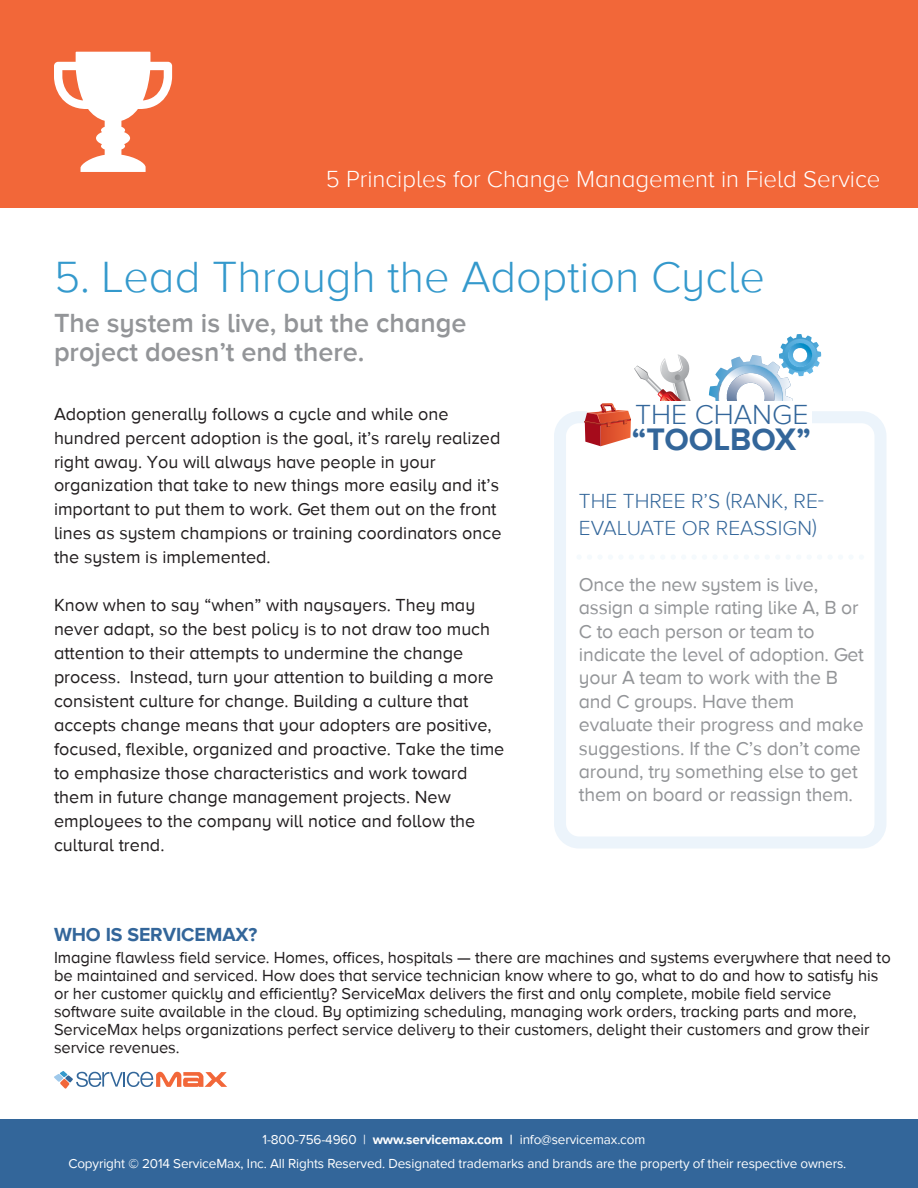
<style>
.page{position:relative;width:918px;height:1188px;background:#fff}
.page>*{position:absolute;margin:0;border:0;box-sizing:border-box;transform-origin:0 0}
.t1{font:300 45px "Proxima Nova A";color:#3499cc}
.t2{font:700 32.1px "Proxima Nova";color:#33669a}
.t3{font:300 28.5px "Proxima Nova";color:#33669a}
.t4{font:600 27px/28.5px "Proxima Nova A";color:#939598}
.t5{font:300 24px "Proxima Nova A";color:#fff}
.t6{font:300 21px/27px "Proxima Nova";color:#33669a}
.t7{font:19.5px/23.4px "Proxima Nova A";letter-spacing:-.01em;color:#939598}
.t8{font:700 19.5px "Proxima Nova A";letter-spacing:-.005em;color:#33669a}
.t9{font:18px/24px "Proxima Nova A";color:#231f20}
.t10{font:16.5px/18px "Proxima Nova A";letter-spacing:-.005em;color:#231f20}
.t11{font:13.5px "Proxima Nova";letter-spacing:-.01em;color:#fff}
.s1{font-weight:700}
</style>
<div class="page">
<svg style="left:709px;top:334px;width:112px;height:67px"></svg>
<div style="left:0;top:0;width:918px;height:208px;background:#f26739"></div>
<svg style="left:54px;top:1071px;width:173px;height:18px"></svg>
<div style="left:0;top:1120px;width:918px;height:68px;background:#33669a"></div>
<div style="left:554px;top:411px;width:332px;height:438px;border:12px solid #ecf4fb;border-radius:19px"></div>
<div style="left:588px;top:402px;width:224px;height:78px;background:#fff"></div>
<svg style="left:585px;top:354px;width:106px;height:92px"></svg>
<svg style="left:54px;top:52px;width:118px;height:120px"></svg>
<h3 class="t5" style="left:326px;top:166px;width:556px">5 Principles for Change Management in Field Service</h3>
<h1 class="t1" style="left:54px;top:252px;width:712px">5. Lead Through the Adoption Cycle</h1>
<h3 class="t4" style="left:54px;top:309px;width:414px">The system is live, but the change project doesn’t end there.</h3>
<p class="t9" style="left:54px;top:401px;width:449px">Adoption generally follows a cycle and while one hundred percent adoption is the goal, it’s rarely realized right away. You will always have people in your organization that take to new things more easily and it’s important to put them to work. Get them out on the front lines as system champions or training coordinators once the system is implemented.</p>
<p class="t9" style="left:54px;top:593px;width:452px">Know when to say “when” with naysayers. They may never adapt, so the best policy is to not draw too much attention to their attempts to undermine the change process. Instead, turn your attention to building a more consistent culture for change. Building a culture that accepts change means that your adopters are positive, focused, flexible, organized and proactive. Take the time to emphasize those characteristics and work toward them in future change management projects. New employees to the company will notice and follow the cultural trend.</p>
<h3 class="t3" style="left:635px;top:398px;width:175px">THE CHANGE</h3>
<h2 class="t2" style="left:632px;top:421px;width:181px">“TOOLBOX”</h2>
<p class="t6" style="left:579px;top:488px;width:247px">THE THREE R’S (RANK, RE-<br>EVALUATE OR REASSIGN)</p>
<p class="t7" style="left:579px;top:572px;width:287px">Once the new system is live, assign a simple rating like A, B or<br>C to each person or team to indicate the level of adoption. Get your A team to work with the B and C groups. Have them evaluate their progress and make suggestions. If the C’s don’t come around, try something else to get them on board or reassign them.</p>
<p class="t8" style="left:54px;top:923px;width:205px">WHO IS SERVICEMAX?</p>
<p class="t10" style="left:54px;top:949px;width:838px">Imagine flawless field service. Homes, offices, hospitals — there are machines and systems everywhere that need to be maintained and serviced. How does that service technician know where to go, what to do and how to satisfy his or her customer quickly and efficiently? ServiceMax delivers the first and only complete, mobile field service software suite available in the cloud. By optimizing scheduling, managing work orders, tracking parts and more, ServiceMax helps organizations perfect service delivery to their customers, delight their customers and grow their service revenues.</p>
<p class="t11" style="left:263px;top:1132px;width:384px">1-800-756-4960 | <span class="s1">www.servicemax.com |</span> info@servicemax.com</p>
<p class="t11" style="left:68px;top:1156px;width:779px">Copyright © 2014 ServiceMax, Inc. All Rights Reserved. Designated trademarks and brands are the property of their respective owners.</p>
</div>
